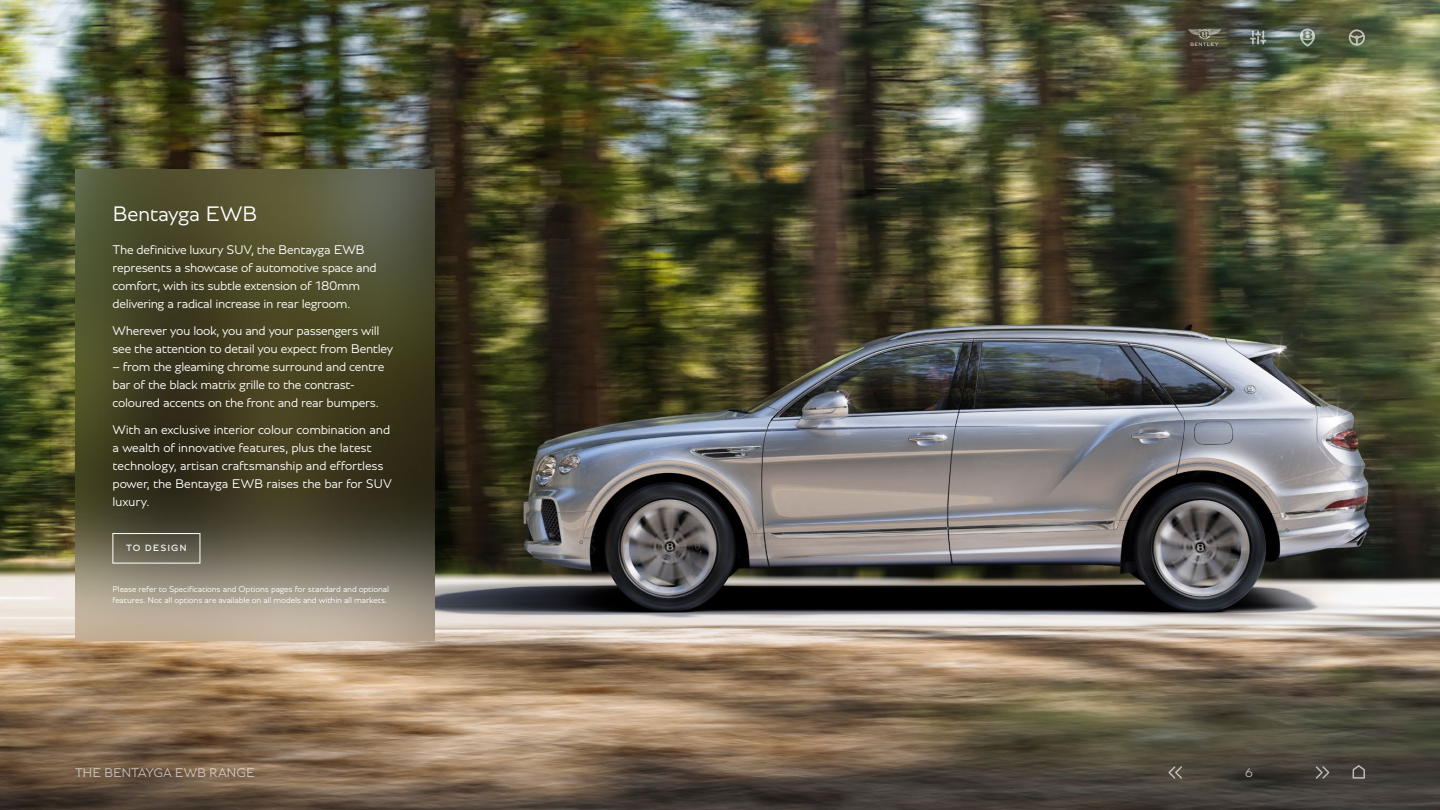
<style>
.page{position:relative;width:1440px;height:810px;background:#fff}
.page>*{position:absolute;margin:0;border:0;box-sizing:border-box;transform-origin:0 0}
.t1{font:300 22.5px "Bentley";letter-spacing:-.02em;color:#fff}
.t2{font:300 13.5px/18px "Bentley";letter-spacing:-.025em;color:#fff}
.t3{font:9.75px "Bentley";letter-spacing:.1em;color:#fff}
.t4{font:300 9px/10.8px "Bentley";letter-spacing:-.02em;color:#fff}
</style>
<div class="page">
<img style="left:0;top:0;width:1440px;height:810px">
<img style="left:75px;top:169px;width:360px;height:472px">
<div style="left:112px;top:533px;width:88px;height:30px;border:1px solid #fff"></div>
<svg style="left:1250px;top:31px;width:16px;height:13px"></svg>
<svg style="left:1349px;top:29px;width:16px;height:17px"></svg>
<svg style="left:1300px;top:29px;width:15px;height:18px"></svg>
<svg style="left:1188px;top:29px;width:33px;height:17px"></svg>
<svg style="left:1316px;top:766px;width:13px;height:13px"></svg>
<svg style="left:1168px;top:766px;width:14px;height:13px"></svg>
<svg style="left:1353px;top:765px;width:12px;height:14px"></svg>
<h1 class="t1" style="left:112px;top:199px;width:146px">Bentayga EWB</h1>
<p class="t2" style="left:112px;top:241px;width:266px">The definitive luxury SUV, the Bentayga EWB represents a showcase of automotive space and comfort, with its subtle extension of 180mm delivering a radical increase in rear legroom.</p>
<p class="t2" style="left:112px;top:322px;width:282px">Wherever you look, you and your passengers will see the attention to detail you expect from Bentley</p>
<p class="t2" style="left:112px;top:358px;width:273px">– from the gleaming chrome surround and centre bar of the black matrix grille to the contrast&shy;coloured accents on the front and rear bumpers.</p>
<p class="t2" style="left:112px;top:421px;width:281px">With an exclusive interior colour combination and a wealth of innovative features, plus the latest technology, artisan craftsmanship and effortless power, the Bentayga EWB raises the bar for SUV luxury.</p>
<p class="t3" style="left:126px;top:542px;width:62px">TO DESIGN</p>
<p class="t4" style="left:112px;top:584px;width:278px">Please refer to Specifications and Options pages for standard and optional features. Not all options are available on all models and within all markets.</p>
<p class="t2" style="left:75px;top:764px;width:181px">THE BENTAYGA EWB RANGE</p>
<p class="t2" style="left:1245px;top:764px;width:9px">6</p>
</div>
